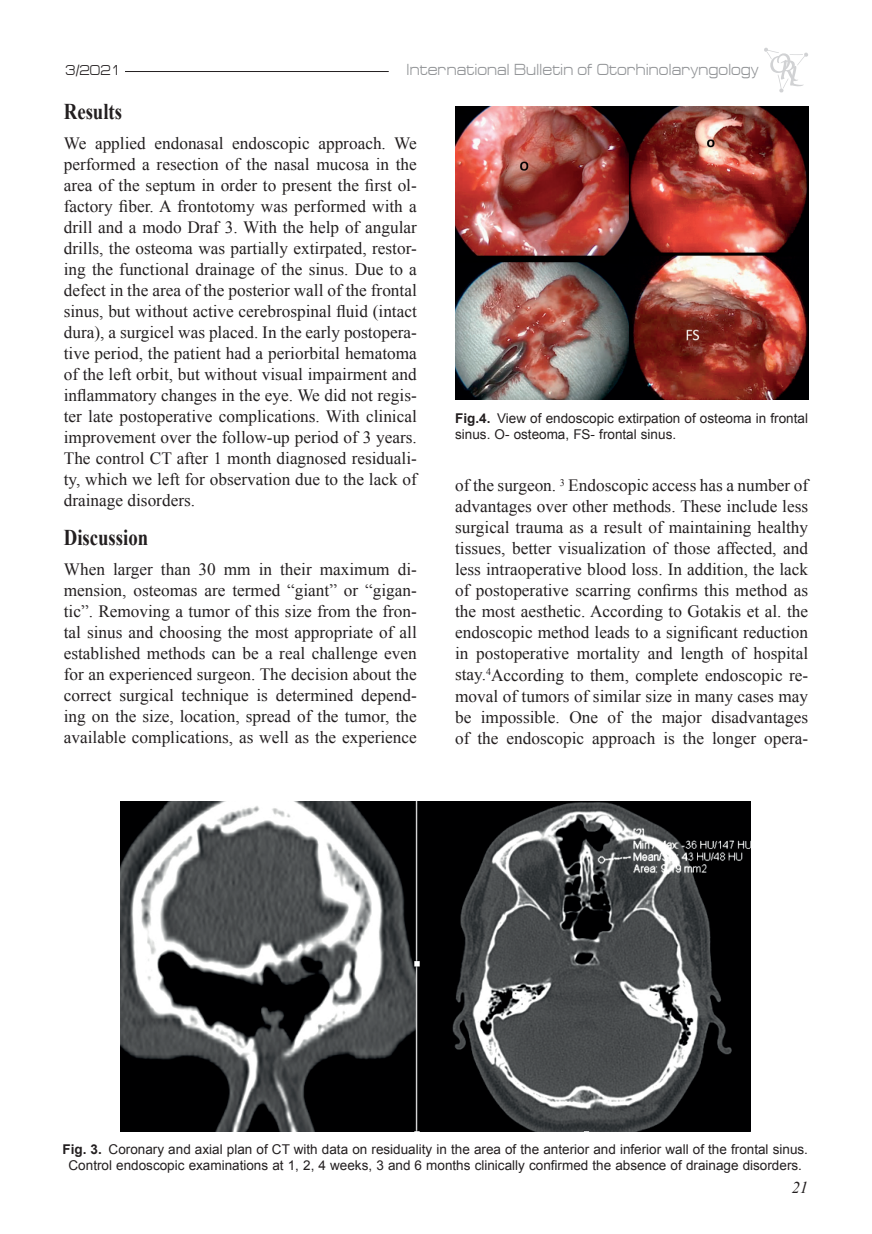
<style>
.page{position:relative;width:872px;height:1234px;background:#fff}
.page>*{position:absolute;margin:0;border:0;box-sizing:border-box;transform-origin:0 0}
.t1{font:700 22.5px "Times New Roman";color:#231f20;scale:.83 1}
.t2{font:17.25px/21px "Times New Roman";color:#231f20;text-align:justify}
.t3{font:italic 16.5px "Times New Roman";color:#231f20}
.t4{font:16.2px "Europe Ext";color:#939598;scale:.83 1}
.t5{font:14.4px "Europe Ext";color:#231f20;scale:.83 1}
.t6{font:13.5px/16.2px "Arial";color:#231f20;text-align:center}
.s1{font-weight:700}
</style>
<div class="page">
<svg style="left:764px;top:48px;width:44px;height:44px"></svg>
<hr style="left:125px;top:71px;width:264px;height:1px;background:#231f20">
<img style="left:455px;top:106px;width:353px;height:293px">
<img style="left:120px;top:801px;width:630px;height:330px">
<p class="t5" style="left:65px;top:62px;width:69px">3/2021</p>
<p class="t4" style="left:406px;top:61px;width:426px">International Bulletin of Otorhinolaryngology</p>
<h1 class="t1" style="left:64px;top:95px;width:72px">Results</h1>
<p class="t2" style="left:64px;top:132px;width:354px">We applied endonasal endoscopic approach. We performed a resection of the nasal mucosa in the area of the septum in order to present the first ol&shy;factory fiber. A frontotomy was performed with a drill and a modo Draf 3. With the help of angular drills, the osteoma was partially extirpated, restor&shy;ing the functional drainage of the sinus. Due to a defect in the area of the posterior wall of the frontal sinus, but without active cerebrospinal fluid (intact dura), a surgicel was placed. In the early postopera&shy;tive period, the patient had a periorbital hematoma of the left orbit, but without visual impairment and inflammatory changes in the eye. We did not regis&shy;ter late postoperative complications. With clinical improvement over the follow-up period of 3 years.<br>The control CT after 1 month diagnosed residuali&shy;ty, which we left for observation due to the lack of drainage disorders.</p>
<h1 class="t1" style="left:64px;top:521px;width:103px">Discussion</h1>
<p class="t2" style="left:64px;top:558px;width:354px">When larger than 30 mm in their maximum di&shy;mension, osteomas are termed “giant” or “gigan&shy;tic”. Removing a tumor of this size from the fron&shy;tal sinus and choosing the most appropriate of all established methods can be a real challenge even for an experienced surgeon. The decision about the correct surgical technique is determined depend&shy;ing on the size, location, spread of the tumor, the available complications, as well as the experience</p>
<p class="t6" style="left:455px;top:410px;width:354px;text-align:left"><span class="s1">Fig.4.</span> View of endoscopic extirpation of osteoma in frontal sinus. O- osteoma, FS- frontal sinus.</p>
<p class="t2" style="left:455px;top:474px;width:354px">of the surgeon. <sup>3</sup> Endoscopic access has a number of advantages over other methods. These include less surgical trauma as a result of maintaining healthy tissues, better visualization of those affected, and less intraoperative blood loss. In addition, the lack of postoperative scarring confirms this method as the most aesthetic. According to Gotakis et al. the endoscopic method leads to a significant reduction in postoperative mortality and length of hospital stay.<sup>4</sup>According to them, complete endoscopic re&shy;moval of tumors of similar size in many cases may be impossible. One of the major disadvantages of the endoscopic approach is the longer opera-</p>
<p class="t6" style="left:62px;top:1140px;width:747px"><span class="s1">Fig. 3.</span> Coronary and axial plan of CT with data on residuality in the area of the anterior and inferior wall of the frontal sinus.<br>Control endoscopic examinations at 1, 2, 4 weeks, 3 and 6 months clinically confirmed the absence of drainage disorders.</p>
<p class="t3" style="left:791px;top:1175px;width:18px">21</p>
</div>
